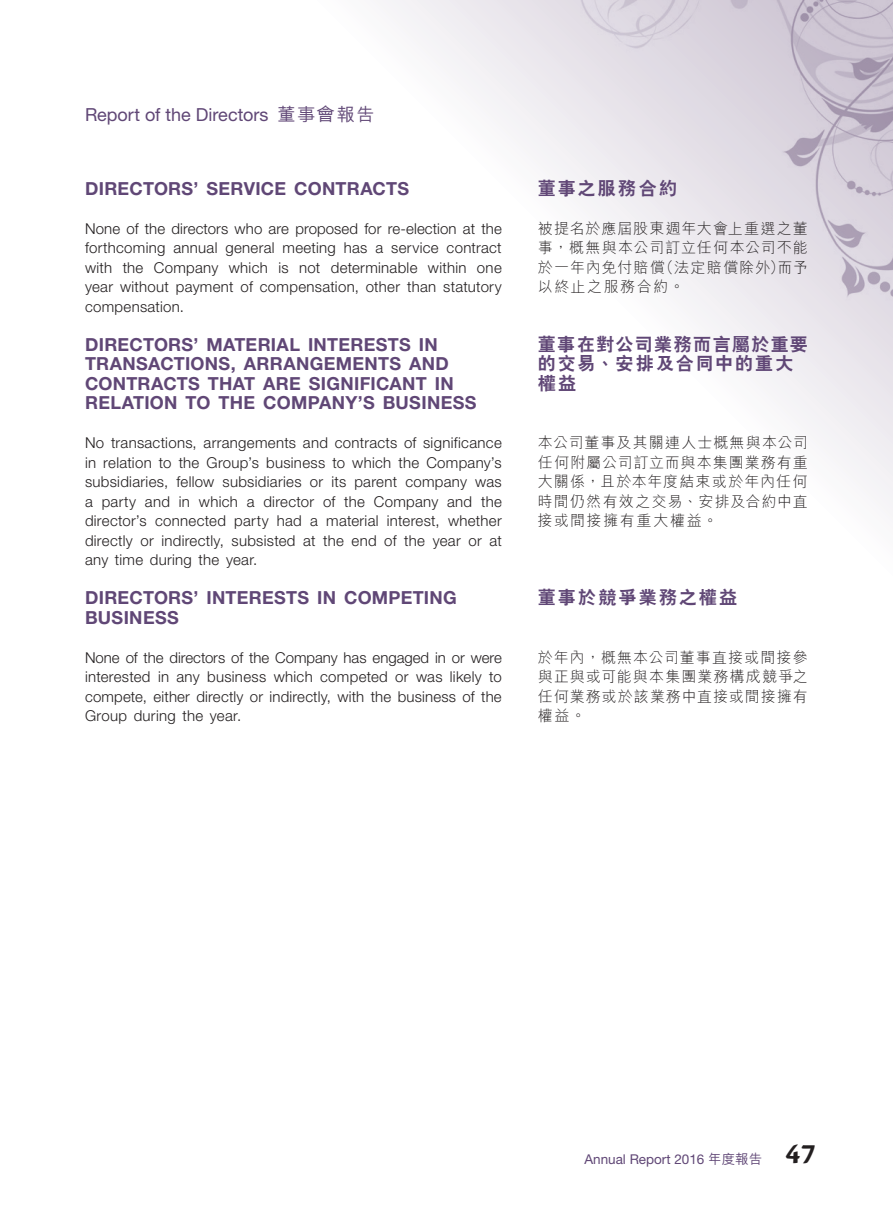
<style>
.page{position:relative;width:893px;height:1212px;background:#fff}
.page>*{position:absolute;margin:0;border:0;box-sizing:border-box;transform-origin:0 0}
.t1{font:700 30px "Cronos Pro";color:#231f20}
._03_H1{font:700 18px/19.5px "Helvetica Neue LT Std";letter-spacing:.015em;color:#604776}
._03_H1-2{font:800 18px/19.5px "C Hei 2 HK";letter-spacing:.105em;color:#604776}
.t2{font:18px "Helvetica Neue LT Std";color:#604776}
._11_P0{font:300 15px/19.5px "Helvetica Neue LT Std";letter-spacing:.02em;color:#231f20;text-align:justify}
._11_P0-2{font:300 15px/19.5px "M Hei HK";letter-spacing:.075em;color:#231f20;text-align:justify}
.t3{font:13.5px "Helvetica Neue LT Std";color:#604776}
.s1{font-family:"M Hei HK";font-weight:500}
</style>
<div class="page">
<svg style="left:382px;top:0;width:511px;height:511px"></svg>
<img style="left:580px;top:0;width:313px;height:300px">
<p class="t2" style="left:85px;top:104px;width:291px">Report of the Directors <span class="s1">董事會報告</span></p>
<p class="_03_H1" style="left:85px;top:178px;width:326px">DIRECTORS’ SERVICE CONTRACTS</p>
<p class="_11_P0" style="left:85px;top:218px;width:418px">None of the directors who are proposed for re-election at the forthcoming annual general meeting has a service contract with the Company which is not determinable within one year without payment of compensation, other than statutory compensation.</p>
<p class="_03_H1" style="left:85px;top:334px;width:393px">DIRECTORS’ MATERIAL INTERESTS IN TRANSACTIONS, ARRANGEMENTS AND CONTRACTS THAT ARE SIGNIFICANT IN RELATION TO THE COMPANY’S BUSINESS</p>
<p class="_11_P0" style="left:85px;top:433px;width:418px">No transactions, arrangements and contracts of significance in relation to the Group’s business to which the Company’s subsidiaries, fellow subsidiaries or its parent company was a party and in which a director of the Company and the director’s connected party had a material interest, whether directly or indirectly, subsisted at the end of the year or at any time during the year.</p>
<p class="_03_H1" style="left:85px;top:588px;width:373px">DIRECTORS’ INTERESTS IN COMPETING<br>BUSINESS</p>
<p class="_11_P0" style="left:85px;top:647px;width:418px">None of the directors of the Company has engaged in or were interested in any business which competed or was likely to compete, either directly or indirectly, with the business of the Group during the year.</p>
<p class="_03_H1-2" style="left:538px;top:178px;width:140px">董事之服務合約</p>
<p class="_11_P0-2" style="left:538px;top:218px;width:272px">被提名於應屆股東週年大會上重選之董事，概無與本公司訂立任何本公司不能於一年內免付賠償（法定賠償除外）而予以終止之服務合約。</p>
<p class="_03_H1-2" style="left:538px;top:334px;width:272px">董事在對公司業務而言屬於重要的交易、安排及合同中的重大權益</p>
<p class="_11_P0-2" style="left:538px;top:432px;width:272px">本公司董事及其關連人士概無與本公司任何附屬公司訂立而與本集團業務有重大關係，且於本年度結束或於年內任何時間仍然有效之交易、安排及合約中直接或間接擁有重大權益。</p>
<p class="_03_H1-2" style="left:538px;top:588px;width:201px">董事於競爭業務之權益</p>
<p class="_11_P0-2" style="left:538px;top:647px;width:272px">於年內，概無本公司董事直接或間接參與正與或可能與本集團業務構成競爭之任何業務或於該業務中直接或間接擁有權益。</p>
<p class="t3" style="left:584px;top:1151px;width:179px">Annual Report 2016 <span class="s1">年度報告</span></p>
<h1 class="t1" style="left:786px;top:1137px;width:32px">47</h1>
</div>
